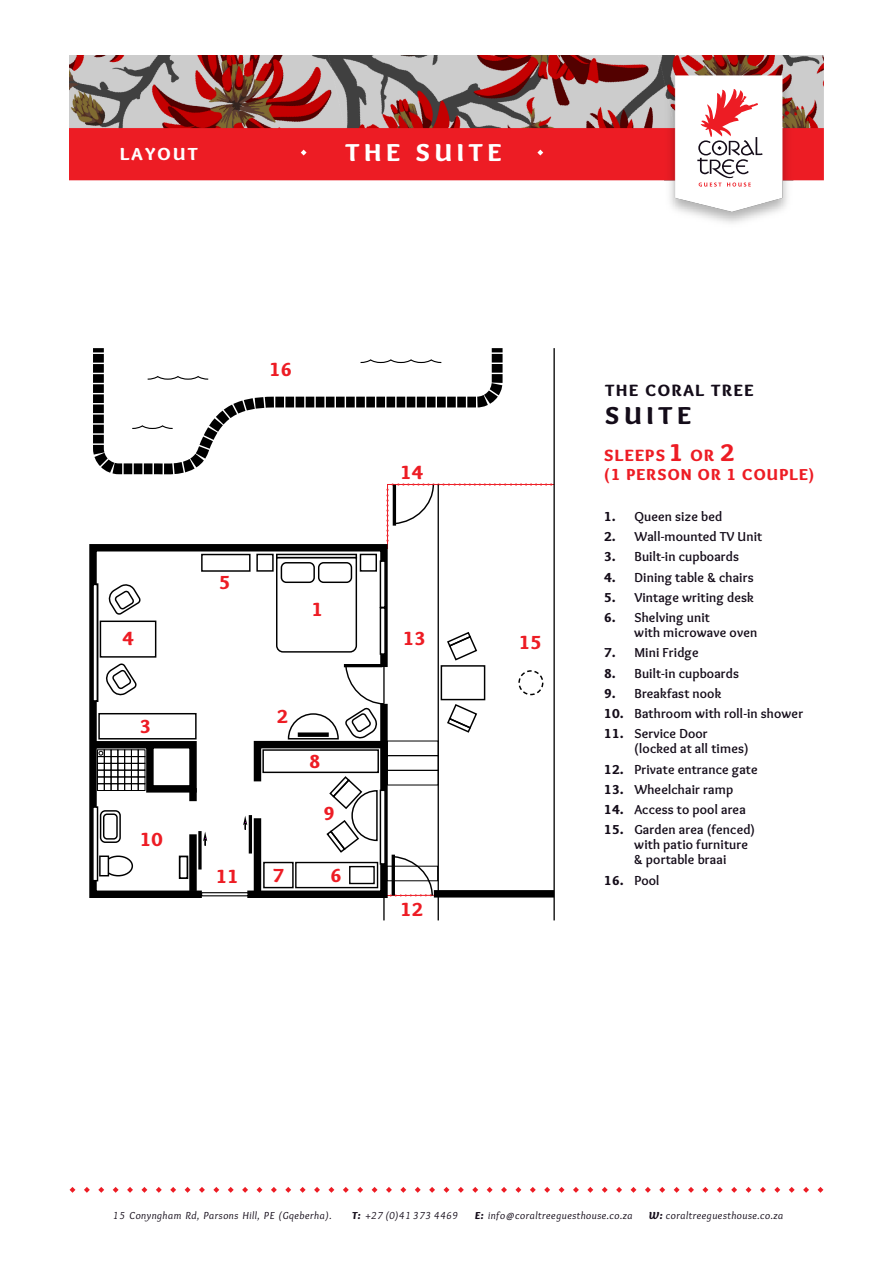
<style>
.page{position:relative;width:893px;height:1263px;background:#fff}
.page>*{position:absolute;margin:0;border:0;box-sizing:border-box;transform-origin:0 0}
.t1{font:900 25.5px "Overlock";letter-spacing:.2em;color:#fff}
.t2{font:900 25.5px "Overlock";letter-spacing:.2em;color:#140c19}
.t3{font:900 19.65px "Overlock";color:#ed1c24}
.t4{font:900 18.15px "Overlock";letter-spacing:.125em;color:#fff}
.t5{font:900 16.95px "Overlock";letter-spacing:.1em;color:#140c19}
.t6{font:900 16.95px "Overlock";letter-spacing:.075em;color:#ed1c24}
.t7{font:900 16.5px "Overlock";letter-spacing:.075em;color:#ed1c24}
.t8{font:700 13.5px/15px "Overlock";letter-spacing:.01em;color:#140c19}
.t9{font:italic 10.5px "Overlock";letter-spacing:.05em;color:#140c19}
.t10{font:italic 10.5px "Overlock";color:#140c19}
.s1{font-size:25.2px}
.s2{font-weight:900}
</style>
<div class="page">
<svg style="left:70px;top:1187px;width:5px;height:6px"></svg>
<svg style="left:84px;top:1187px;width:6px;height:6px"></svg>
<svg style="left:98px;top:1187px;width:6px;height:6px"></svg>
<svg style="left:113px;top:1187px;width:6px;height:6px"></svg>
<svg style="left:127px;top:1187px;width:6px;height:6px"></svg>
<svg style="left:141px;top:1187px;width:6px;height:6px"></svg>
<svg style="left:156px;top:1187px;width:6px;height:6px"></svg>
<svg style="left:170px;top:1187px;width:6px;height:6px"></svg>
<svg style="left:185px;top:1187px;width:6px;height:6px"></svg>
<svg style="left:199px;top:1187px;width:6px;height:6px"></svg>
<svg style="left:213px;top:1187px;width:6px;height:6px"></svg>
<svg style="left:228px;top:1187px;width:6px;height:6px"></svg>
<svg style="left:242px;top:1187px;width:6px;height:6px"></svg>
<svg style="left:257px;top:1187px;width:5px;height:6px"></svg>
<svg style="left:271px;top:1187px;width:6px;height:6px"></svg>
<svg style="left:285px;top:1187px;width:6px;height:6px"></svg>
<svg style="left:300px;top:1187px;width:6px;height:6px"></svg>
<svg style="left:314px;top:1187px;width:6px;height:6px"></svg>
<svg style="left:328px;top:1187px;width:6px;height:6px"></svg>
<svg style="left:343px;top:1187px;width:6px;height:6px"></svg>
<svg style="left:357px;top:1187px;width:6px;height:6px"></svg>
<svg style="left:372px;top:1187px;width:5px;height:6px"></svg>
<svg style="left:386px;top:1187px;width:6px;height:6px"></svg>
<svg style="left:400px;top:1187px;width:6px;height:6px"></svg>
<svg style="left:415px;top:1187px;width:6px;height:6px"></svg>
<svg style="left:429px;top:1187px;width:6px;height:6px"></svg>
<svg style="left:444px;top:1187px;width:5px;height:6px"></svg>
<svg style="left:458px;top:1187px;width:6px;height:6px"></svg>
<svg style="left:472px;top:1187px;width:6px;height:6px"></svg>
<svg style="left:487px;top:1187px;width:6px;height:6px"></svg>
<svg style="left:501px;top:1187px;width:6px;height:6px"></svg>
<svg style="left:515px;top:1187px;width:6px;height:6px"></svg>
<svg style="left:530px;top:1187px;width:6px;height:6px"></svg>
<svg style="left:544px;top:1187px;width:6px;height:6px"></svg>
<svg style="left:559px;top:1187px;width:5px;height:6px"></svg>
<svg style="left:573px;top:1187px;width:6px;height:6px"></svg>
<svg style="left:587px;top:1187px;width:6px;height:6px"></svg>
<svg style="left:602px;top:1187px;width:6px;height:6px"></svg>
<svg style="left:616px;top:1187px;width:6px;height:6px"></svg>
<svg style="left:630px;top:1187px;width:6px;height:6px"></svg>
<svg style="left:645px;top:1187px;width:6px;height:6px"></svg>
<svg style="left:659px;top:1187px;width:6px;height:6px"></svg>
<svg style="left:674px;top:1187px;width:6px;height:6px"></svg>
<svg style="left:688px;top:1187px;width:6px;height:6px"></svg>
<svg style="left:702px;top:1187px;width:6px;height:6px"></svg>
<svg style="left:717px;top:1187px;width:6px;height:6px"></svg>
<svg style="left:731px;top:1187px;width:6px;height:6px"></svg>
<svg style="left:746px;top:1187px;width:5px;height:6px"></svg>
<svg style="left:760px;top:1187px;width:6px;height:6px"></svg>
<svg style="left:774px;top:1187px;width:6px;height:6px"></svg>
<svg style="left:789px;top:1187px;width:6px;height:6px"></svg>
<svg style="left:803px;top:1187px;width:6px;height:6px"></svg>
<svg style="left:817px;top:1187px;width:6px;height:6px"></svg>
<img style="left:69px;top:55px;width:755px;height:168px">
<svg style="left:697px;top:89px;width:66px;height:98px"></svg>
<svg style="left:89px;top:544px;width:299px;height:354px"></svg>
<div style="left:101px;top:811px;width:19px;height:31px;background:#fff;border-radius:5px"></div>
<div style="left:100px;top:810px;width:21px;height:33px;border:1px solid #000;border-radius:5px"></div>
<div style="left:103px;top:813px;width:15px;height:27px;border:1px solid #000;border-radius:3px"></div>
<div style="left:100px;top:620px;width:56px;height:38px;background:#fff;border:1px solid #000"></div>
<div style="left:441px;top:665px;width:44px;height:35px;border:1px solid #000"></div>
<svg style="left:276px;top:554px;width:81px;height:2px"></svg>
<div style="left:93px;top:807px;width:5px;height:74px;background:#fff"></div>
<div style="left:92px;top:806px;width:6px;height:75px;border:1px solid #000"></div>
<svg style="left:92px;top:583px;width:6px;height:119px"></svg>
<svg style="left:198px;top:831px;width:4px;height:38px"></svg>
<hr style="left:438px;top:484px;width:1px;height:436px;background:#000">
<div style="left:179px;top:855px;width:9px;height:24px;border:2px solid #000"></div>
<svg style="left:256px;top:554px;width:18px;height:2px"></svg>
<div style="left:158px;top:554px;width:48px;height:17px;background:#fff"></div>
<div style="left:201px;top:554px;width:50px;height:18px;border:1px solid #000"></div>
<svg style="left:360px;top:554px;width:17px;height:2px"></svg>
<div style="left:98px;top:713px;width:99px;height:26px;background:#fff;border:1px solid #000"></div>
<div style="left:189px;top:834px;width:8px;height:57px;background:#000"></div>
<div style="left:104px;top:856px;width:28px;height:20px;background:#fff;border-radius:50%"></div>
<div style="left:103px;top:855px;width:30px;height:21px;border:1px solid #000;border-radius:50%"></div>
<div style="left:99px;top:855px;width:10px;height:21px;background:#fff;border:1px solid #000"></div>
<svg style="left:89px;top:737px;width:111px;height:59px"></svg>
<svg style="left:203px;top:832px;width:4px;height:14px"></svg>
<div style="left:189px;top:788px;width:8px;height:13px;background:#000"></div>
<svg style="left:103px;top:662px;width:35px;height:36px"></svg>
<svg style="left:106px;top:581px;width:36px;height:35px"></svg>
<div style="left:434px;top:890px;width:120px;height:7px;background:#000"></div>
<div style="left:518px;top:670px;width:25px;height:25px;border:1px dashed #000;border-radius:50%"></div>
<svg style="left:201px;top:892px;width:39px;height:4px"></svg>
<svg style="left:386px;top:483px;width:167px;height:67px"></svg>
<svg style="left:93px;top:348px;width:415px;height:138px"></svg>
<svg style="left:93px;top:348px;width:11px;height:4px"></svg>
<svg style="left:147px;top:375px;width:62px;height:5px"></svg>
<svg style="left:359px;top:359px;width:83px;height:5px"></svg>
<svg style="left:131px;top:424px;width:43px;height:6px"></svg>
<hr style="left:383px;top:894px;width:2px;height:26px;background:#000">
<hr style="left:553px;top:348px;width:2px;height:572px;background:#000">
<svg style="left:537px;top:150px;width:6px;height:5px"></svg>
<svg style="left:301px;top:150px;width:6px;height:5px"></svg>
<svg style="left:240px;top:556px;width:238px;height:346px"></svg>
<div style="left:349px;top:866px;width:26px;height:18px;border:1px solid #000"></div>
<h3 class="t4" style="left:120px;top:142px;width:79px">LAYOUT</h3>
<h1 class="t1" style="left:345px;top:137px;width:157px">THE SUITE</h1>
<h2 class="t3" style="left:269px;top:357px;width:24px">16</h2>
<h2 class="t3" style="left:122px;top:626px;width:13px">4</h2>
<h2 class="t3" style="left:140px;top:713px;width:13px">3</h2>
<h2 class="t3" style="left:140px;top:827px;width:24px">10</h2>
<h2 class="t3" style="left:219px;top:570px;width:13px">5</h2>
<h2 class="t3" style="left:312px;top:597px;width:13px">1</h2>
<h2 class="t3" style="left:277px;top:704px;width:13px">2</h2>
<h2 class="t3" style="left:216px;top:864px;width:24px">11</h2>
<h2 class="t3" style="left:273px;top:863px;width:13px">7</h2>
<h2 class="t3" style="left:309px;top:749px;width:13px">8</h2>
<h2 class="t3" style="left:324px;top:801px;width:13px">9</h2>
<h2 class="t3" style="left:330px;top:863px;width:13px">6</h2>
<h2 class="t3" style="left:401px;top:460px;width:24px">14</h2>
<h2 class="t3" style="left:403px;top:626px;width:24px">13</h2>
<h2 class="t3" style="left:401px;top:897px;width:24px">12</h2>
<h2 class="t3" style="left:519px;top:630px;width:24px">15</h2>
<p class="t5" style="left:605px;top:380px;width:150px">THE CORAL TREE</p>
<h1 class="t2" style="left:605px;top:399px;width:87px">SUITE</h1>
<p class="t6" style="left:604px;top:444px;width:132px">SLEEPS <span class="s1">1</span> OR <span class="s1">2</span></p>
<p class="t7" style="left:604px;top:464px;width:212px">(1 PERSON OR 1 COUPLE)</p>
<p class="t8" style="left:604px;top:509px;width:119px"><span class="s2">1.</span> Queen size bed</p>
<p class="t8" style="left:604px;top:529px;width:159px"><span class="s2">2.</span> Wall-mounted TV Unit</p>
<p class="t8" style="left:604px;top:549px;width:136px"><span class="s2">3.</span> Built-in cupboards</p>
<p class="t8" style="left:604px;top:569px;width:151px"><span class="s2">4.</span> Dining table &amp; chairs</p>
<p class="t8" style="left:604px;top:590px;width:151px"><span class="s2">5.</span> Vintage writing desk</p>
<p class="t8" style="left:634px;top:610px;width:124px;text-indent:-30px"><span class="s2">6.</span> Shelving unit<br>with microwave oven</p>
<p class="t8" style="left:604px;top:645px;width:96px"><span class="s2">7.</span> Mini Fridge</p>
<p class="t8" style="left:604px;top:665px;width:136px"><span class="s2">8.</span> Built-in cupboards</p>
<p class="t8" style="left:604px;top:686px;width:119px"><span class="s2">9.</span> Breakfast nook</p>
<p class="t8" style="left:604px;top:706px;width:200px"><span class="s2">10.</span> Bathroom with roll-in shower</p>
<p class="t8" style="left:634px;top:726px;width:116px;text-indent:-30px"><span class="s2">11.</span> Service Door (locked at all times)</p>
<p class="t8" style="left:604px;top:761px;width:155px"><span class="s2">12.</span> Private entrance gate</p>
<p class="t8" style="left:604px;top:782px;width:130px"><span class="s2">13.</span> Wheelchair ramp</p>
<p class="t8" style="left:604px;top:802px;width:143px"><span class="s2">14.</span> Access to pool area</p>
<p class="t8" style="left:634px;top:822px;width:122px;text-indent:-30px"><span class="s2">15.</span> Garden area (fenced) with patio furniture &amp; portable braai</p>
<p class="t8" style="left:604px;top:872px;width:57px"><span class="s2">16.</span> Pool</p>
<p class="t9" style="left:113px;top:1209px;width:220px">15 Conyngham Rd, Parsons Hill, PE (Gqeberha).</p>
<p class="t10" style="left:352px;top:1209px;width:108px"><span class="s2">T:</span> +27 (0)41 373 4469</p>
<p class="t9" style="left:475px;top:1209px;width:159px"><span class="s2">E:</span> info@coraltreeguesthouse.co.za</p>
<p class="t9" style="left:649px;top:1209px;width:136px"><span class="s2">W:</span> coraltreeguesthouse.co.za</p>
</div>
